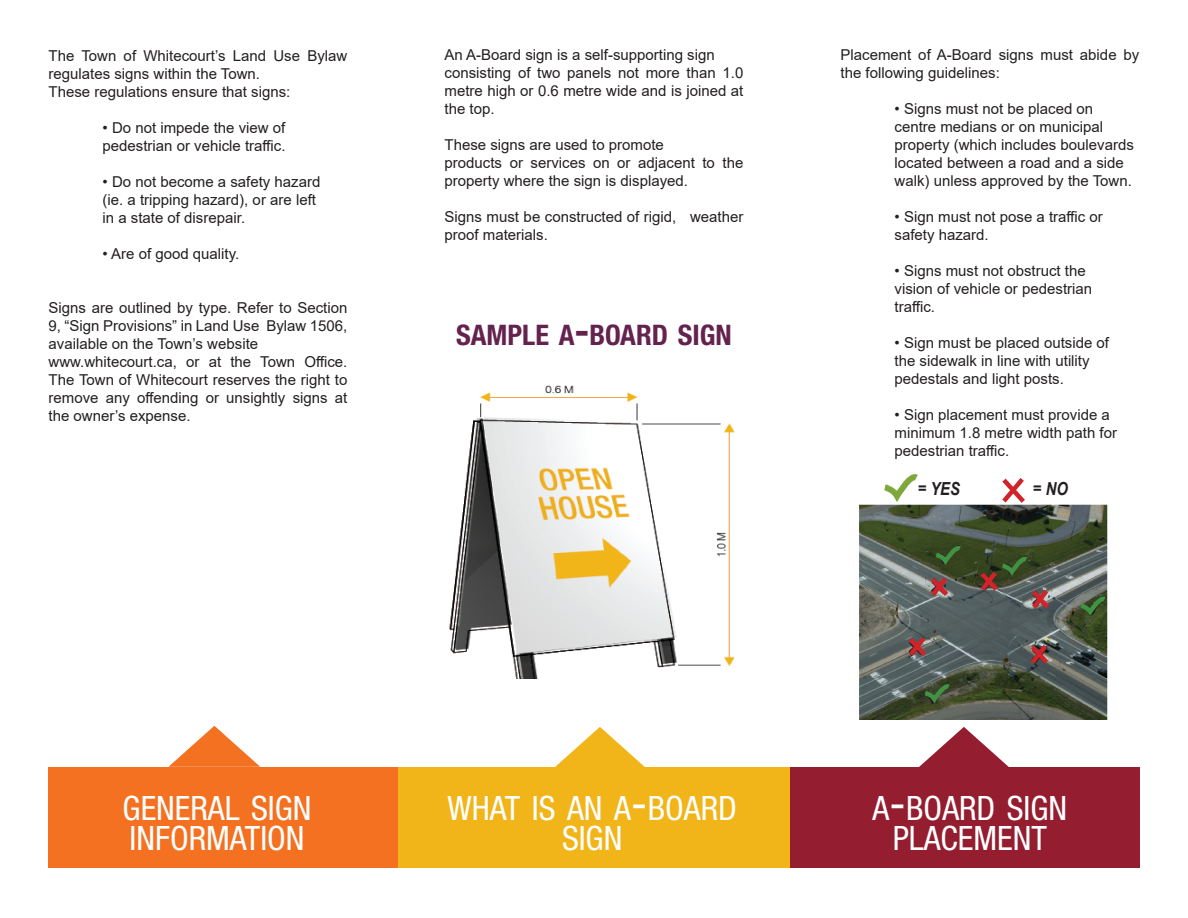
<style>
.page{position:relative;width:1188px;height:918px;background:#fff}
.page>*{position:absolute;margin:0;border:0;box-sizing:border-box;transform-origin:0 0}
.t1{font:condensed 33.6px/30px "Helvetica Neue LT Std";color:#fff;text-align:center}
.t2{font:700 condensed 28.35px "Helvetica Neue LT Std";color:#64224e}
.t3{font:italic 700 18px "Arial Narrow";color:#231f20}
.t4{font:15px/18px "Arial";color:#231f20}
.s1{font-size:40.5px}
.s2{font-size:48px}
</style>
<div class="page">
<div style="left:49px;top:767px;width:356px;height:100px;background:#f37121"></div>
<div style="left:787px;top:767px;width:352px;height:100px;background:#941e30"></div>
<div style="left:398px;top:767px;width:392px;height:100px;background:#f1b519"></div>
<svg style="left:168px;top:726px;width:92px;height:41px"></svg>
<svg style="left:555px;top:727px;width:90px;height:40px"></svg>
<svg style="left:919px;top:727px;width:90px;height:40px"></svg>
<img style="left:449px;top:385px;width:286px;height:293px">
<img style="left:859px;top:504px;width:249px;height:215px">
<svg style="left:879px;top:474px;width:46px;height:47px"></svg>
<svg style="left:1077px;top:597px;width:31px;height:31px"></svg>
<svg style="left:921px;top:684px;width:34px;height:32px"></svg>
<svg style="left:998px;top:478px;width:32px;height:30px"></svg>
<svg style="left:976px;top:557px;width:78px;height:56px;background:#57574a"></svg>
<svg style="left:1026px;top:640px;width:27px;height:28px"></svg>
<svg style="left:904px;top:632px;width:27px;height:29px"></svg>
<svg style="left:926px;top:546px;width:40px;height:55px;background:#565844"></svg>
<p class="t4" style="left:49px;top:46px;width:300px">The Town of Whitecourt’s Land Use Bylaw regulates signs within the Town.</p>
<p class="t4" style="left:49px;top:82px;width:243px">These regulations ensure that signs:</p>
<p class="t4" style="left:103px;top:118px;width:185px">• Do not impede the view of pedestrian or vehicle traffic.</p>
<p class="t4" style="left:103px;top:172px;width:219px">• Do not become a safety hazard (ie. a tripping hazard), or are left in a state of disrepair.</p>
<p class="t4" style="left:103px;top:244px;width:138px">• Are of good quality.</p>
<p class="t4" style="left:49px;top:298px;width:300px;text-align:justify">Signs are outlined by type. Refer to Section 9, “Sign Provisions” in Land Use Bylaw 1506, available on the Town’s website</p>
<p class="t4" style="left:49px;top:352px;width:300px;text-align:justify">www.whitecourt.ca, or at the Town Office.<br>The Town of Whitecourt reserves the right to remove any offending or unsightly signs at the owner’s expense.</p>
<p class="t4" style="left:445px;top:45px;width:272px">An A-Board sign is a self-supporting sign</p>
<p class="t4" style="left:445px;top:63px;width:300px;text-align:justify">consisting of two panels not more than 1.0 metre high or 0.6 metre wide and is joined at the top.</p>
<p class="t4" style="left:445px;top:135px;width:221px">These signs are used to promote</p>
<p class="t4" style="left:445px;top:153px;width:300px">products or services on or adjacent to the property where the sign is displayed.</p>
<p class="t4" style="left:445px;top:207px;width:300px">Signs must be constructed of rigid, weather proof materials.</p>
<p class="t2" style="left:456px;top:318px;width:277px">SAMPLE A<span class="s1">-</span>BOARD SIGN</p>
<p class="t4" style="left:841px;top:45px;width:300px">Placement of A-Board signs must abide by the following guidelines:</p>
<p class="t4" style="left:895px;top:99px;width:241px">• Signs must not be placed on centre medians or on municipal property (which includes boulevards located between a road and a side walk) unless approved by the Town.</p>
<p class="t4" style="left:895px;top:207px;width:210px">• Sign must not pose a traffic or safety hazard.</p>
<p class="t4" style="left:895px;top:261px;width:199px">• Signs must not obstruct the vision of vehicle or pedestrian traffic.</p>
<p class="t4" style="left:895px;top:333px;width:216px">• Sign must be placed outside of the sidewalk in line with utility pedestals and light posts.</p>
<p class="t4" style="left:895px;top:405px;width:224px">• Sign placement must provide a minimum 1.8 metre width path for pedestrian traffic.</p>
<p class="t3" style="left:918px;top:475px;width:43px">= YES</p>
<p class="t3" style="left:1033px;top:475px;width:36px">= NO</p>
<p class="t1" style="left:123px;top:793px;width:190px">GENERAL SIGN</p>
<p class="t1" style="left:130px;top:823px;width:176px">INFORMATION</p>
<p class="t1" style="left:448px;top:793px;width:291px">WHAT IS AN A<span class="s2">-</span>BOARD</p>
<p class="t1" style="left:562px;top:823px;width:62px">SIGN</p>
<p class="t1" style="left:873px;top:793px;width:196px">A<span class="s2">-</span>BOARD SIGN<br>PLACEMENT</p>
</div>
